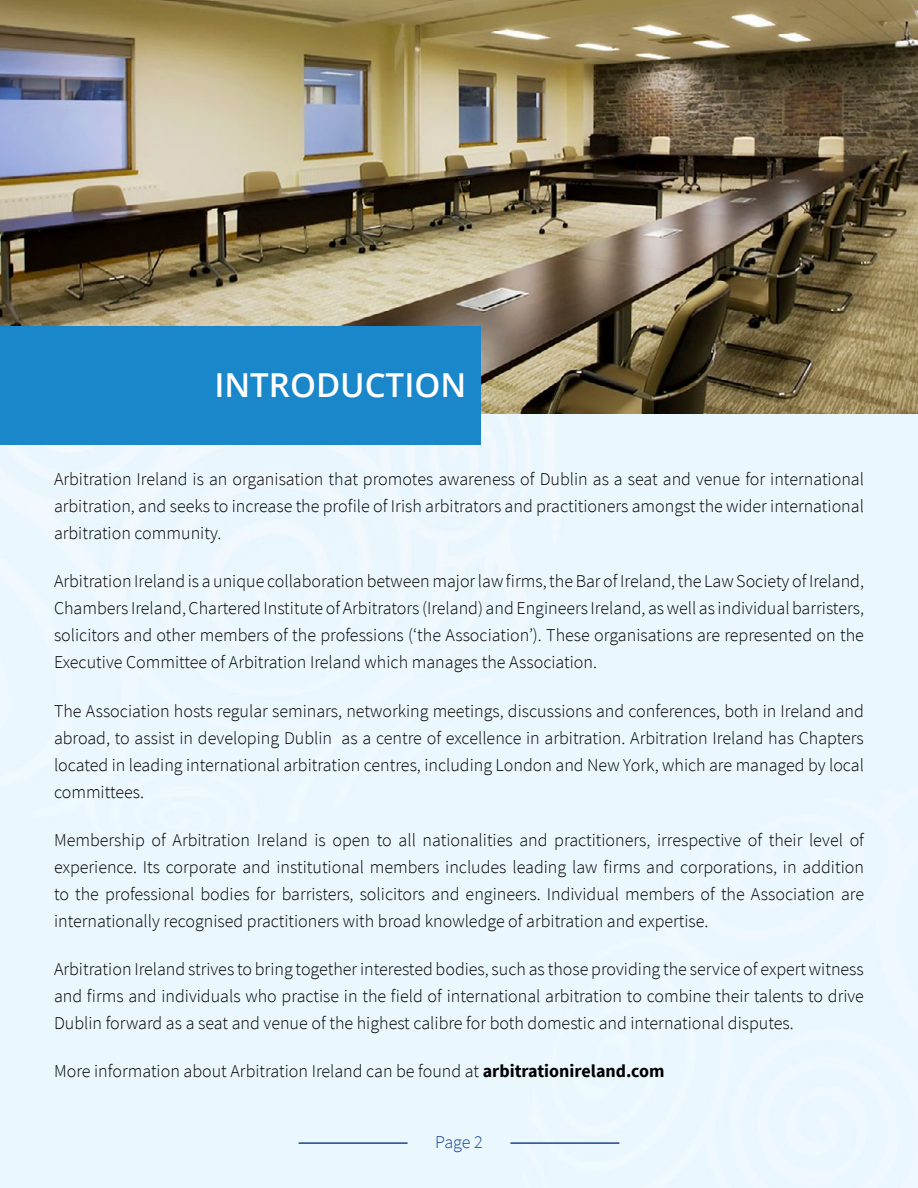
<style>
.page{position:relative;width:918px;height:1188px;background:#fff}
.page>*{position:absolute;margin:0;border:0;box-sizing:border-box;transform-origin:0 0}
.t1{font:600 33px "Open Sans";color:#fff}
.t2{font:300 18px/27px "Source Sans Pro";color:#000;text-align:justify}
.t3{font:300 18px "Source Sans Pro";color:#1b4691}
.s1{font-weight:700}
</style>
<div class="page">
<hr style="left:510px;top:1142px;width:109px;height:2px;background:#1b4691">
<hr style="left:299px;top:1142px;width:109px;height:2px;background:#1b4691">
<img style="left:0;top:0;width:918px;height:414px">
<div style="left:0;top:326px;width:481px;height:119px;background:#1a87ca"></div>
<h1 class="t1" style="left:214px;top:362px;width:253px">INTRODUCTION</h1>
<p class="t2" style="left:54px;top:466px;width:812px">Arbitration Ireland is an organisation that promotes awareness of Dublin as a seat and venue for international arbitration, and seeks to increase the profile of Irish arbitrators and practitioners amongst the wider international arbitration community.</p>
<p class="t2" style="left:54px;top:568px;width:812px">Arbitration Ireland is a unique collaboration between major law firms, the Bar of Ireland, the Law Society of Ireland, Chambers Ireland, Chartered Institute of Arbitrators (Ireland) and Engineers Ireland, as well as individual barristers, solicitors and other members of the professions (‘the Association’). These organisations are represented on the Executive Committee of Arbitration Ireland which manages the Association.</p>
<p class="t2" style="left:54px;top:697px;width:812px">The Association hosts regular seminars, networking meetings, discussions and conferences, both in Ireland and abroad, to assist in developing Dublin as a centre of excellence in arbitration. Arbitration Ireland has Chapters located in leading international arbitration centres, including London and New York, which are managed by local committees.</p>
<p class="t2" style="left:54px;top:826px;width:812px">Membership of Arbitration Ireland is open to all nationalities and practitioners, irrespective of their level of experience. Its corporate and institutional members includes leading law firms and corporations, in addition to the professional bodies for barristers, solicitors and engineers. Individual members of the Association are internationally recognised practitioners with broad knowledge of arbitration and expertise.</p>
<p class="t2" style="left:54px;top:956px;width:812px">Arbitration Ireland strives to bring together interested bodies, such as those providing the service of expert witness and firms and individuals who practise in the field of international arbitration to combine their talents to drive Dublin forward as a seat and venue of the highest calibre for both domestic and international disputes.</p>
<p class="t2" style="left:54px;top:1058px;width:612px">More information about Arbitration Ireland can be found at <span class="s1">arbitrationireland.com</span></p>
<p class="t3" style="left:435px;top:1130px;width:49px">Page 2</p>
</div>
